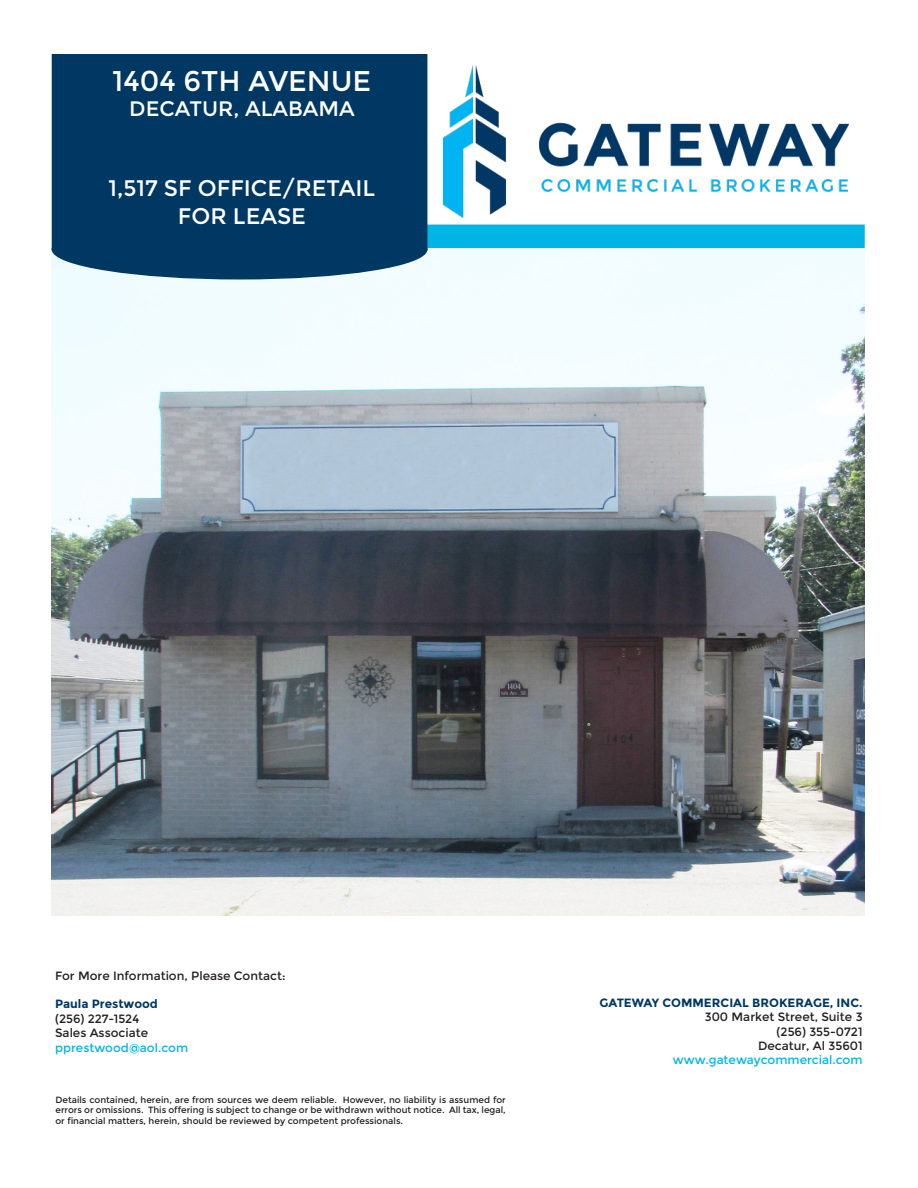
<style>
.page{position:relative;width:918px;height:1188px;background:#fff}
.page>*{position:absolute;margin:0;border:0;box-sizing:border-box;transform-origin:0 0}
.t1{font:28.5px "Montserrat";color:#fff}
.t2{font:22.5px "Montserrat";color:#fff}
.t3{font:21px "Montserrat";color:#fff}
.t4{font:12px/14.4px "Montserrat";color:#231f20}
.t5{font:700 12px "Montserrat";color:#003864}
.t6{font:12px "Montserrat";color:#00b5e6}
.t7{font:9px/10.8px "Montserrat";color:#231f20;text-align:justify}
</style>
<div class="page">
<div style="left:53px;top:225px;width:812px;height:25px;background:#00b5e6"></div>
<img style="left:52px;top:248px;width:813px;height:668px">
<div style="left:52px;top:220px;width:375px;height:59px;background:#003864;border-radius:50%"></div>
<div style="left:52px;top:54px;width:375px;height:196px;background:#003864"></div>
<img style="left:435px;top:65px;width:421px;height:160px">
<p class="t1" style="left:113px;top:64px;width:260px">1404 6TH AVENUE</p>
<p class="t3" style="left:129px;top:96px;width:227px">DECATUR, ALABAMA</p>
<p class="t2" style="left:109px;top:175px;width:268px">1,517 SF OFFICE/RETAIL</p>
<p class="t2" style="left:178px;top:203px;width:130px">FOR LEASE</p>
<h3 class="t4" style="left:55px;top:968px;width:232px">For More Information, Please Contact:</h3>
<h3 class="t5" style="left:55px;top:997px;width:104px">Paula Prestwood</h3>
<h3 class="t4" style="left:55px;top:1012px;width:95px">(256) 227-1524<br>Sales Associate</h3>
<h3 class="t6" style="left:55px;top:1040px;width:135px">pprestwood@aol.com</h3>
<p class="t7" style="left:55px;top:1094px;width:452px">Details contained, herein, are from sources we deem reliable. However, no liability is assumed for errors or omissions. This offering is subject to change or be withdrawn without notice. All tax, legal, or financial matters, herein, should be reviewed by competent professionals.</p>
<h3 class="t5" style="left:599px;top:995px;width:265px">GATEWAY COMMERCIAL BROKERAGE, INC.</h3>
<h3 class="t4" style="left:705px;top:1010px;width:159px;text-align:right">300 Market Street, Suite 3 (256) 355-0721<br>Decatur, Al 35601</h3>
<h3 class="t6" style="left:673px;top:1053px;width:191px">www.gatewaycommercial.com</h3>
</div>
